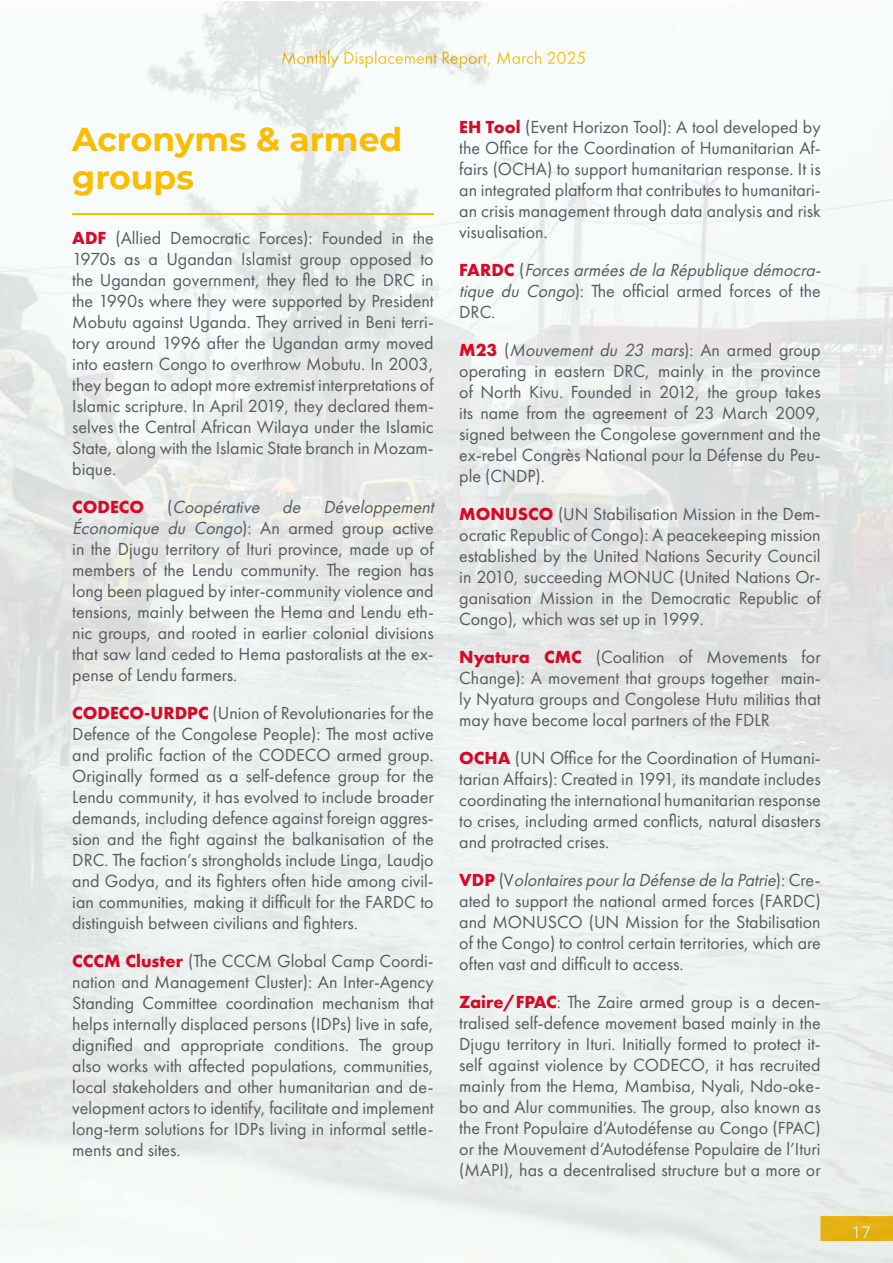
<style>
.page{position:relative;width:893px;height:1263px;background:#fff}
.page>*{position:absolute;margin:0;border:0;box-sizing:border-box;transform-origin:0 0}
.t1{font:700 33px/37.5px "Montserrat";color:#fcbc00}
.t2{font:18px/21px "Futura PT";color:#575a60;text-align:justify}
.t3{font:italic 18px/21px "Futura PT";color:#575a60}
.t4{font:700 18px "Futura PT";color:#d70926}
.s1{font-weight:700;color:#d70926}
.s2{font-style:italic}
.s3{font-weight:700;font-style:normal;color:#d70926}
.s4{font-style:normal}
</style>
<div class="page">
<div style="left:821px;top:1216px;width:72px;height:25px;background:#e5b110"></div>
<img style="left:853px;top:1226px;width:17px;height:12px">
<img style="left:282px;top:51px;width:303px;height:17px">
<hr style="left:72px;top:213px;width:362px;height:2px;background:#fcbc00">
<h1 class="t1" style="left:72px;top:119px;width:332px">Acronyms &amp; armed groups</h1>
<p class="t2" style="left:72px;top:227px;width:363px"><span class="s1">ADF</span> (Allied Democratic Forces): Founded in the 1970s as a Ugandan Islamist group opposed to the Ugandan government, they fled to the DRC in the 1990s where they were supported by President Mobutu against Uganda. They arrived in Beni terri&shy;tory around 1996 after the Ugandan army moved into eastern Congo to overthrow Mobutu. In 2003, they began to adopt more extremist interpretations of Islamic scripture. In April 2019, they declared them&shy;selves the Central African Wilaya under the Islamic State, along with the Islamic State branch in Mozam&shy;bique.</p>
<p class="t4" style="left:72px;top:495px;width:73px">CODECO</p>
<p class="t2" style="left:72px;top:496px;width:367px;text-align:left;text-indent:95px">( <span class="s2">Coopérative de Développement Économique du Congo</span>): An armed group active in the Djugu territory of Ituri province, made up of members of the Lendu community. The region has long been plagued by inter-community violence and tensions, mainly between the Hema and Lendu eth&shy;nic groups, and rooted in earlier colonial divisions that saw land ceded to Hema pastoralists at the ex&shy;pense of Lendu farmers.</p>
<p class="t2" style="left:72px;top:702px;width:363px"><span class="s1">CODECO-URDPC</span> (Union of Revolutionaries for the Defence of the Congolese People): The most active and prolific faction of the CODECO armed group.<br>Originally formed as a self-defence group for the Lendu community, it has evolved to include broader demands, including defence against foreign aggres&shy;sion and the fight against the balkanisation of the DRC. The faction’s strongholds include Linga, Laudjo and Godya, and its fighters often hide among civil&shy;ian communities, making it difficult for the FARDC to distinguish between civilians and fighters.</p>
<p class="t2" style="left:72px;top:950px;width:363px"><span class="s1">CCCM Cluster</span> (The CCCM Global Camp Coordi&shy;nation and Management Cluster): An Inter-Agency Standing Committee coordination mechanism that helps internally displaced persons (IDPs) live in safe, dignified and appropriate conditions. The group also works with affected populations, communities, local stakeholders and other humanitarian and de&shy;velopment actors to identify, facilitate and implement long-term solutions for IDPs living in informal settle&shy;ments and sites.</p>
<p class="t2" style="left:459px;top:116px;width:363px"><span class="s1">EH Tool</span> (Event Horizon Tool): A tool developed by the Office for the Coordination of Humanitarian Af&shy;fairs (OCHA) to support humanitarian response. It is an integrated platform that contributes to humanitari&shy;an crisis management through data analysis and risk visualisation.</p>
<p class="t3" style="left:459px;top:259px;width:367px"><span class="s3">FA R D C</span> <span class="s4">(</span> Forcesarméesde la République démocra&shy;tique du Congo<span class="s4">): The official armed forces of the<br>DRC.</span></p>
<p class="t2" style="left:459px;top:339px;width:363px"><span class="s1">M 2 3</span> ( <span class="s2">Mouvement du 23 mars</span>) : A n a r m e d g ro u p operating in eastern DRC, mainly in the province of North Kivu. Founded in 2012, the group takes its name from the agreement of 23 March 2009, signed between the Congolese government and the ex-rebel Congrès National pour la Défense du Peu&shy;ple (CNDP).</p>
<p class="t2" style="left:459px;top:503px;width:363px"><span class="s1">MONUSCO</span> (UN Stabilisation Mission in the Dem&shy;ocratic Republic of Congo): A peacekeeping mission established by the United Nations Security Council in 2010, succeeding MONUC (United Nations Or&shy;ganisation Mission in the Democratic Republic of Congo), which was set up in 1999.</p>
<p class="t2" style="left:459px;top:646px;width:363px"><span class="s1">Nyatura CMC</span> (Coalition of Movements for Change): A movement that groups together main&shy;ly Nyatura groups and Congolese Hutu militias that may have become local partners of the FDLR</p>
<p class="t2" style="left:459px;top:747px;width:363px"><span class="s1">OCHA</span> (UN Office for the Coordination of Humani&shy;tarian Affairs): Created in 1991, its mandate includes coordinating the international humanitarian response to crises, including armed conflicts, natural disasters and protracted crises.</p>
<p class="t2" style="left:459px;top:869px;width:363px"><span class="s1">V D P</span> ( V <span class="s2">olontairespourla Défense de la Patrie</span>) : C re - ated to support the national armed forces (FARDC) and MONUSCO (UN Mission for the Stabilisation of the Congo) to control certain territories, which are often vast and difficult to access.</p>
<p class="t2" style="left:459px;top:991px;width:363px"><span class="s1">Zaire/FPAC</span>: The Zaire armed group is a decen&shy;tralised self-defence movement based mainly in the Djugu territory in Ituri. Initially formed to protect it&shy;self against violence by CODECO, it has recruited mainly from the Hema, Mambisa, Nyali, Ndo-oke&shy;bo and Alur communities. The group, also known as the Front Populaire d’Autodéfense au Congo (FPAC) or the Mouvement d’Autodéfense Populaire de l’Ituri (MAPI), has a decentralised structure but a more or</p>
</div>
